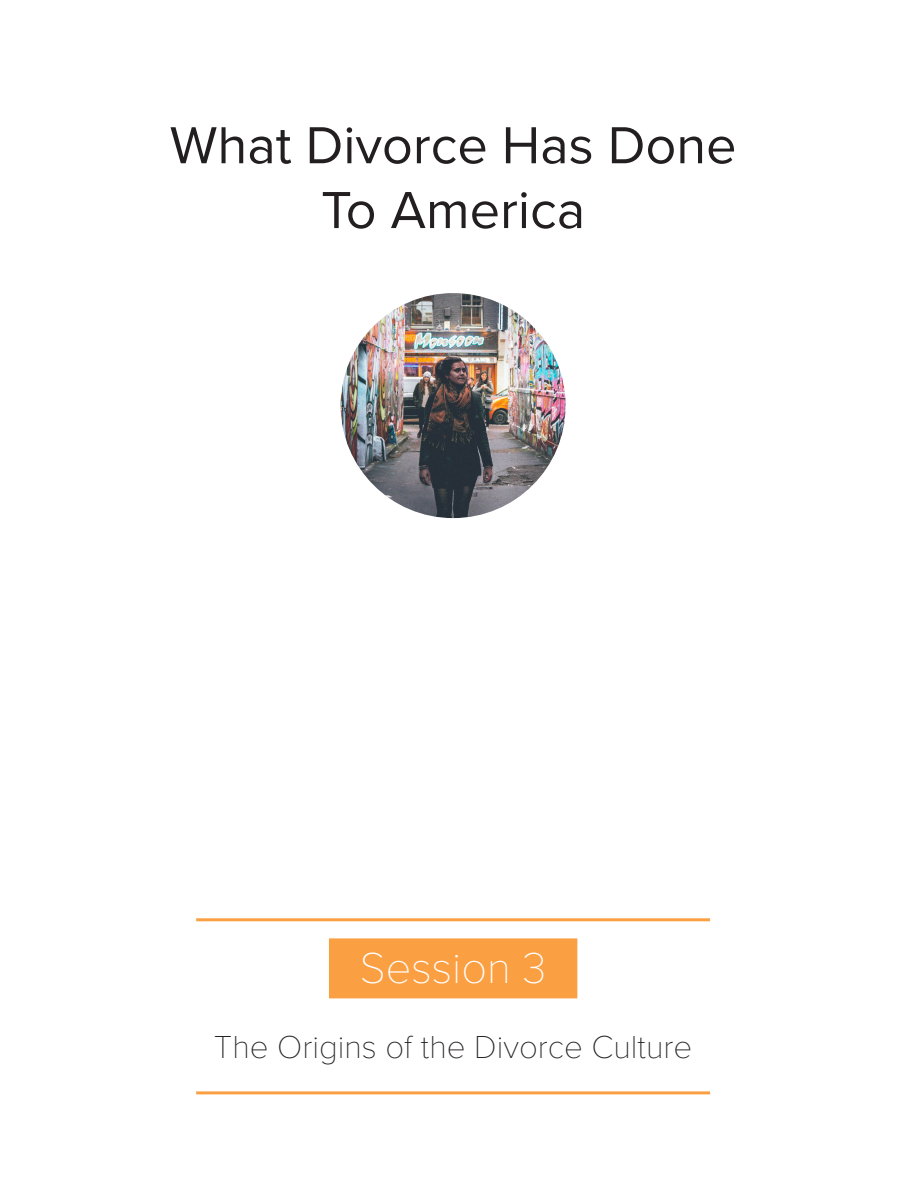
<style>
.page{position:relative;width:918px;height:1188px;background:#fff}
.page>*{position:absolute;margin:0;border:0;box-sizing:border-box;transform-origin:0 0}
.t1{font:54px/64.8px "Proxima Nova";color:#231f20;text-align:center}
.t2{font:100 45px "Proxima Nova T";color:#fff}
.t3{font:100 33px "Proxima Nova T";color:#231f20}
</style>
<div class="page">
<div style="left:329px;top:938px;width:248px;height:60px;background:#fb9f43"></div>
<hr style="left:196px;top:1091px;width:514px;height:3px;background:#fb9f43">
<hr style="left:196px;top:918px;width:514px;height:3px;background:#fb9f43">
<img style="left:341px;top:293px;width:225px;height:225px;border-radius:112px">
<p class="t1" style="left:170px;top:111px;width:568px">What Divorce Has Done<br>To America</p>
<p class="t2" style="left:360px;top:934px;width:188px">Session 3</p>
<p class="t3" style="left:214px;top:1023px;width:480px">The Origins of the Divorce Culture</p>
</div>
